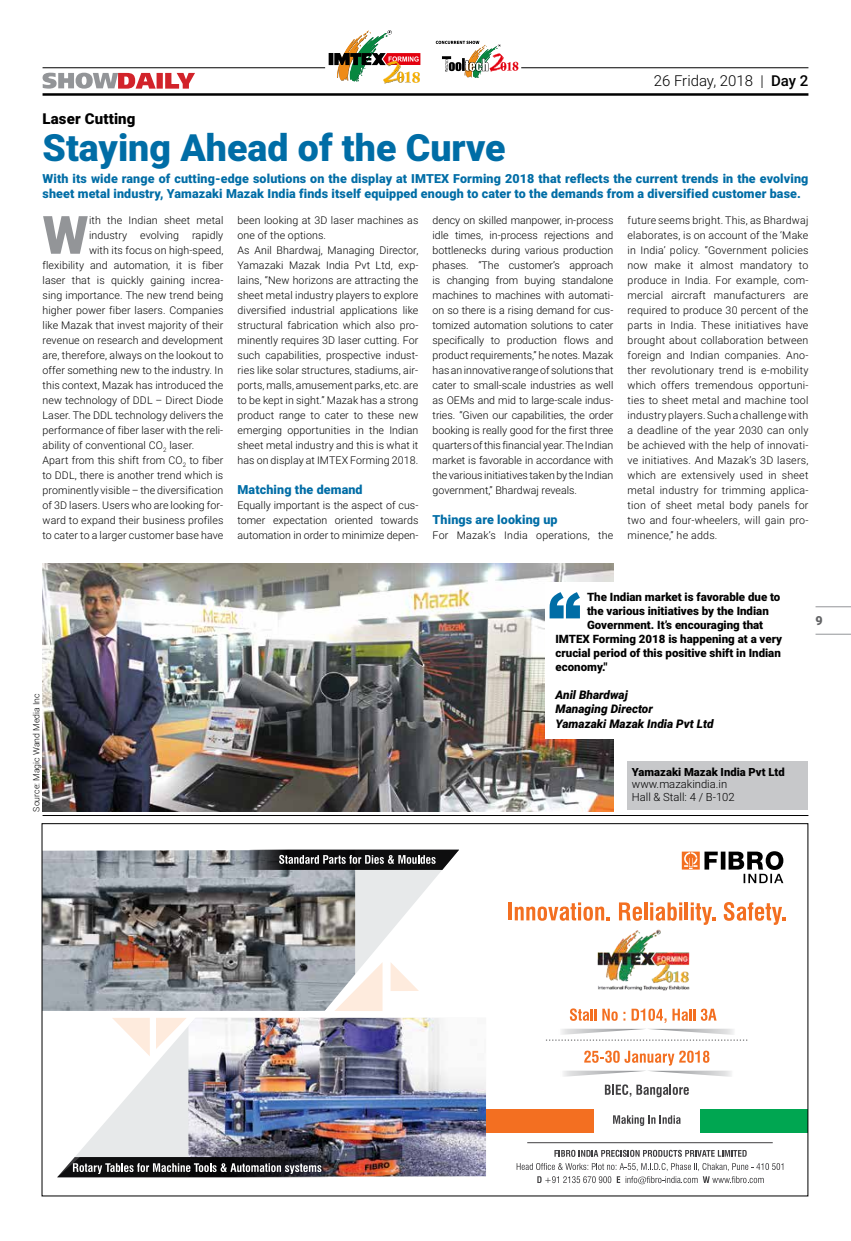
<style>
.page{position:relative;width:851px;height:1241px;background:#fff}
.page>*{position:absolute;margin:0;border:0;box-sizing:border-box;transform-origin:0 0}
.t1{font:900 52.88px "Roboto";color:#939598}
.t2{font:900 37.5px "Roboto";color:#006da6}
.t3{font:300 15px "Roboto";color:#000}
.t4{font:900 15px "Roboto";letter-spacing:.01em;color:#000}
.t5{font:900 12.5px/15px "Roboto";letter-spacing:.01em;color:#006da6}
.t6{font:900 12.5px "Roboto";color:#636466}
.t7{font:italic 900 11.88px/14.2px "Roboto";color:#000}
.t8{font:900 11.5px "Roboto";color:#000}
.t9{font:300 11.25px/12.8px "Roboto";color:#000}
.t10{font:900 11.25px "Roboto";color:#000}
.t11{font:300 10.62px/15px "Roboto";letter-spacing:.01em;color:#000;text-align:justify}
.t12{font:300 8.75px "Roboto";color:#000}
.s1{font-weight:500}
</style>
<div class="page">
<hr style="left:815px;top:606px;width:35px;height:1px;background:#939598">
<hr style="left:815px;top:633px;width:35px;height:1px;background:#939598">
<hr style="left:43px;top:93px;width:765px;height:3px;background:#000">
<svg style="left:43px;top:73px;width:152px;height:16px"></svg>
<hr style="left:521px;top:67px;width:287px;height:1px;background:#000">
<hr style="left:43px;top:67px;width:282px;height:1px;background:#000">
<svg style="left:328px;top:30px;width:92px;height:53px"></svg>
<svg style="left:435px;top:41px;width:83px;height:37px"></svg>
<svg style="left:681px;top:851px;width:102px;height:32px"></svg>
<hr style="left:508px;top:902px;width:4px;height:18px;background:#f36f21">
<svg style="left:514px;top:902px;width:96px;height:18px"></svg>
<svg style="left:619px;top:902px;width:23px;height:18px"></svg>
<hr style="left:644px;top:902px;width:3px;height:18px;background:#f36f21">
<svg style="left:650px;top:902px;width:32px;height:18px"></svg>
<hr style="left:679px;top:906px;width:3px;height:14px;background:#f36f21">
<hr style="left:684px;top:902px;width:4px;height:18px;background:#f36f21">
<svg style="left:690px;top:902px;width:25px;height:22px"></svg>
<svg style="left:723px;top:902px;width:62px;height:22px"></svg>
<svg style="left:604px;top:1084px;width:84px;height:13px"></svg>
<svg style="left:563px;top:1050px;width:169px;height:27px"></svg>
<svg style="left:569px;top:1008px;width:27px;height:12px"></svg>
<svg style="left:602px;top:1008px;width:15px;height:12px"></svg>
<svg style="left:631px;top:1008px;width:35px;height:14px"></svg>
<svg style="left:672px;top:1008px;width:44px;height:12px"></svg>
<svg style="left:546px;top:1028px;width:201px;height:12px"></svg>
<img style="left:597px;top:929px;width:93px;height:61px">
<svg style="left:554px;top:1149px;width:192px;height:7px"></svg>
<svg style="left:516px;top:1163px;width:267px;height:20px"></svg>
<hr style="left:527px;top:1142px;width:245px;height:1px;background:#414042">
<svg style="left:355px;top:869px;width:88px;height:141px"></svg>
<img style="left:44px;top:850px;width:311px;height:160px">
<svg style="left:76px;top:1027px;width:112px;height:129px;fill:#e7e9ea"></svg>
<img style="left:188px;top:1017px;width:298px;height:159px">
<svg style="left:334px;top:962px;width:48px;height:48px"></svg>
<svg style="left:156px;top:1018px;width:31px;height:30px"></svg>
<svg style="left:390px;top:962px;width:29px;height:28px"></svg>
<svg style="left:112px;top:1018px;width:38px;height:38px"></svg>
<svg style="left:235px;top:849px;width:224px;height:20px;background:#4a4b4d"></svg>
<svg style="left:58px;top:1156px;width:289px;height:20px;background:#4a474a"></svg>
<div style="left:485px;top:1108px;width:108px;height:24px;background:#f36f21"></div>
<div style="left:700px;top:1108px;width:107px;height:24px;background:#00a651"></div>
<svg style="left:613px;top:1115px;width:67px;height:10px"></svg>
<hr style="left:43px;top:815px;width:765px;height:1px;background:#000">
<div style="left:627px;top:761px;width:180px;height:49px;background:#c7c8ca"></div>
<img style="left:43px;top:563px;width:570px;height:248px">
<div style="left:544px;top:582px;width:264px;height:156px;background:#fff"></div>
<svg style="left:549px;top:592px;width:31px;height:26px"></svg>
<h3 class="t3" style="left:653px;top:70px;width:156px">26 Friday, 2018 | <span class="s1">Day 2</span></h3>
<h3 class="t4" style="left:43px;top:108px;width:94px">Laser Cutting</h3>
<h2 class="t2" style="left:43px;top:121px;width:464px">Staying Ahead of the Curve</h2>
<p class="t5" style="left:43px;top:170px;width:767px">With its wide range of cutting-edge solutions on the display at IMTEX Forming 2018 that reflects the current trends in the evolving sheet metal industry, Yamazaki Mazak India finds itself equipped enough to cater to the demands from a diversified customer base.</p>
<h1 class="t1" style="left:43px;top:198px;width:47px">W</h1>
<p class="t11" style="left:89px;top:212px;width:136px">ith the Indian sheet metal</p>
<p class="t11" style="left:627px;top:212px;width:182px">future seems bright. This, as Bhardwaj elaborates, is on account of the ‘Make in India’ policy. “Government policies now make it almost mandatory to produce in India. For example, com&shy;mercial aircraft manufacturers are required to produce 30 percent of the parts in India. These initiatives have brought about collaboration between foreign and Indian companies. Ano&shy;ther revolutionary trend is e-mobility which offers tremendous opportuni&shy;ties to sheet metal and machine tool industry players. Such a challenge with a deadline of the year 2030 can only be achieved with the help of innovati&shy;ve initiatives. And Mazak’s 3D lasers, which are extensively used in sheet metal industry for trimming applica&shy;tion of sheet metal body panels for two and four-wheelers, will gain pro&shy;minence,” he adds.</p>
<p class="t11" style="left:432px;top:212px;width:182px">dency on skilled manpower, in-process idle times, in-process rejections and bottlenecks during various production phases. “The customer’s approach is changing from buying standalone machines to machines with automati&shy;on so there is a rising demand for cus&shy;tomized automation solutions to cater specifically to production flows and product requirements,” he notes. Mazak has an innovative range of solutions that cater to small-scale industries as well as OEMs and mid to large-scale indus&shy;tries. “Given our capabilities, the order booking is really good for the first three quarters of this financial year. The Indian market is favorable in accordance with the various initiatives taken by the Indian government,” Bhardwaj reveals.</p>
<p class="t5" style="left:432px;top:511px;width:126px">Things are looking up</p>
<p class="t11" style="left:432px;top:527px;width:182px">For Mazak’s India operations, the</p>
<p class="t11" style="left:237px;top:212px;width:182px;text-align:left">been looking at 3D laser machines as one of the options.<br>As Anil Bhardwaj, Managing Director, Yamazaki Mazak India Pvt Ltd, exp&shy;lains, “New horizons are attracting the sheet metal industry players to explore diversified industrial applications like structural fabrication which also pro&shy;minently requires 3D laser cutting. For such capabilities, prospective indust&shy;ries like solar structures, stadiums, air&shy;ports, malls, amusement parks, etc. are to be kept in sight.” Mazak has a strong product range to cater to these new emerging opportunities in the Indian sheet metal industry and this is what it has on display at IMTEX Forming 2018.</p>
<p class="t5" style="left:237px;top:481px;width:127px">Matching the demand</p>
<p class="t11" style="left:237px;top:497px;width:182px">Equally important is the aspect of cus&shy;tomer expectation oriented towards automation in order to minimize depen-</p>
<p class="t11" style="left:89px;top:227px;width:136px">industry evolving rapidly</p>
<p class="t11" style="left:89px;top:242px;width:136px">with its focus on high-speed,</p>
<p class="t11" style="left:43px;top:257px;width:182px">flexibility and automation, it is fiber</p>
<p class="t11" style="left:43px;top:272px;width:182px">laser that is quickly gaining increa-</p>
<p class="t11" style="left:43px;top:287px;width:182px">sing importance. The new trend being</p>
<p class="t11" style="left:43px;top:302px;width:182px">higher power fiber lasers. Companies</p>
<p class="t11" style="left:43px;top:317px;width:182px">like Mazak that invest majority of their</p>
<p class="t11" style="left:43px;top:332px;width:182px">revenue on research and development</p>
<p class="t11" style="left:43px;top:347px;width:182px">are, therefore, always on the lookout to</p>
<p class="t11" style="left:43px;top:362px;width:182px">offer something new to the industry. In</p>
<p class="t11" style="left:43px;top:377px;width:182px">this context, Mazak has introduced the</p>
<p class="t11" style="left:43px;top:392px;width:182px">new technology of DDL – Direct Diode</p>
<p class="t11" style="left:43px;top:407px;width:182px">Laser. The DDL technology delivers the</p>
<p class="t11" style="left:43px;top:422px;width:182px">performance of fiber laser with the reli-</p>
<p class="t11" style="left:43px;top:437px;width:153px">ability of conventional CO<sub>2</sub> laser.</p>
<p class="t11" style="left:43px;top:452px;width:182px">Apart from this shift from CO<sub>2</sub> to fiber</p>
<p class="t11" style="left:43px;top:467px;width:182px">to DDL, there is another trend which is</p>
<p class="t11" style="left:43px;top:482px;width:182px">prominently visible – the diversification</p>
<p class="t11" style="left:43px;top:497px;width:182px">of 3D lasers. Users who are looking for-</p>
<p class="t11" style="left:43px;top:512px;width:182px">ward to expand their business profiles</p>
<p class="t11" style="left:43px;top:527px;width:182px">to cater to a larger customer base have</p>
<p class="t12" style="left:30px;top:811px;width:120px;rotate:-90deg">Source: Magic Wand Media Inc</p>
<p class="t8" style="left:587px;top:589px;width:195px">The Indian market is favorable due to</p>
<p class="t8" style="left:587px;top:603px;width:183px">the various initiatives by the Indian</p>
<p class="t8" style="left:587px;top:617px;width:178px">Government. It’s encouraging that</p>
<p class="t8" style="left:555px;top:630px;width:228px">IMTEX Forming 2018 is happening at a very</p>
<p class="t8" style="left:555px;top:644px;width:227px">crucial period of this positive shift in Indian</p>
<p class="t8" style="left:555px;top:658px;width:54px">economy."</p>
<p class="t7" style="left:555px;top:687px;width:160px">Anil Bhardwaj<br>Managing Director<br>Yamazaki Mazak India Pvt Ltd</p>
<p class="t10" style="left:631px;top:763px;width:154px">Yamazaki Mazak India Pvt Ltd</p>
<p class="t9" style="left:631px;top:777px;width:104px">www.mazakindia.in<br>Hall &amp; Stall: 4 / B-102</p>
<p class="t6" style="left:815px;top:612px;width:9px">9</p>
</div>
